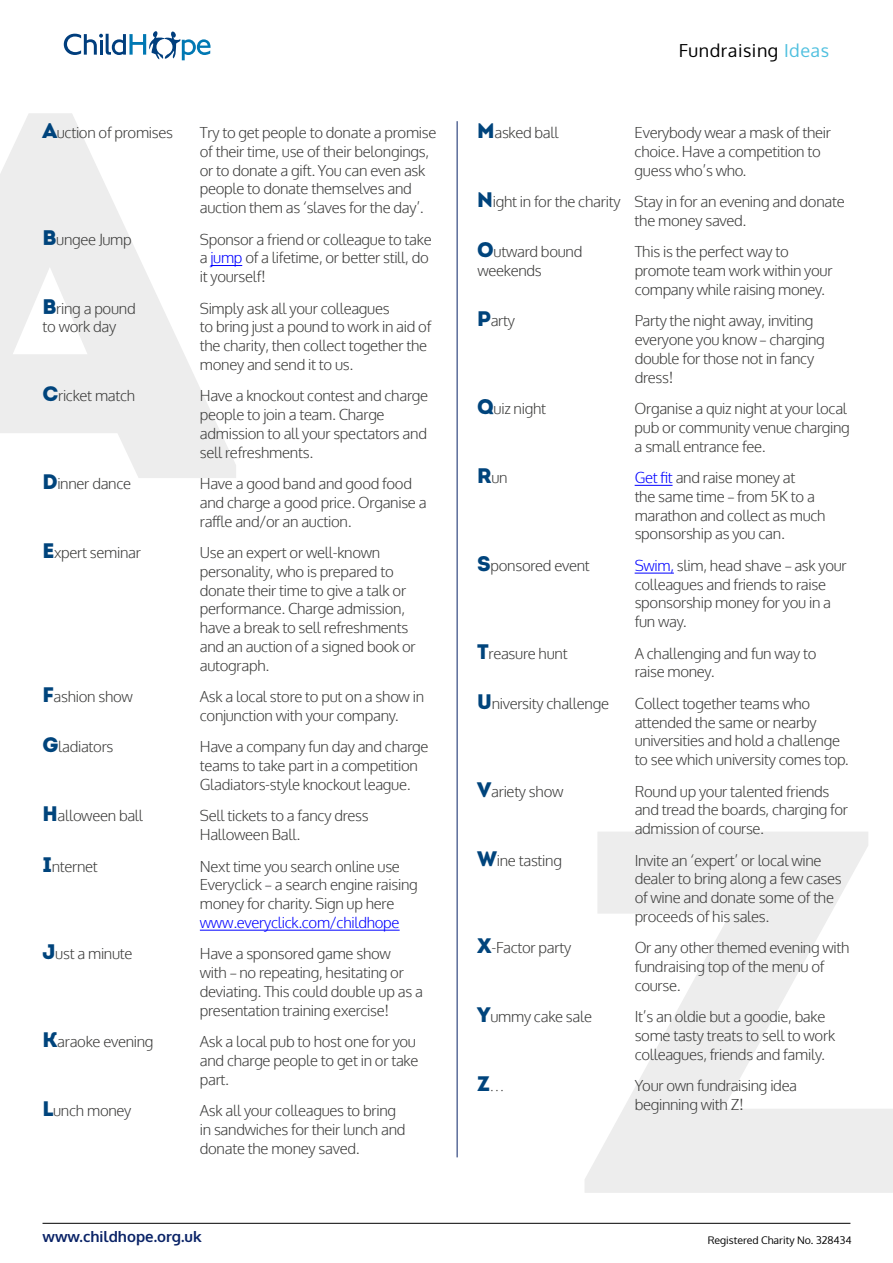
<style>
.page{position:relative;width:893px;height:1263px;background:#fff}
.page>*{position:absolute;margin:0;border:0;box-sizing:border-box;transform-origin:0 0}
.t1{font:900 21px "Intro";color:#00447c}
.t2{font:18px "Oxygen";letter-spacing:.03em;color:#000}
.t3{font:300 15px/18.8px "Oxygen";letter-spacing:-.02em;color:#3c3c3b}
.t4{font:300 15px "Oxygen";letter-spacing:-.02em;color:#00f}
.t5{font:700 15px "Oxygen";color:#0a2367}
.t6{font:10.5px "Oxygen";color:#000}
.s1{font-family:"Intro";font-weight:900;font-size:21px;color:#00447c}
.s2{color:#00f}
.s3{font-family:"Source Sans Pro"}
.s4{color:#50c0df}
.s5{font-family:"Source Sans Pro";font-weight:300;font-size:15px;color:#3c3c3b}
</style>
<div class="page">
<svg style="left:0;top:113px;width:236px;height:365px;fill:#ededed"></svg>
<svg style="left:585px;top:832px;width:308px;height:361px;fill:#ededed"></svg>
<hr style="left:211px;top:265px;width:31px;height:1px;background:#00f">
<hr style="left:200px;top:930px;width:200px;height:1px;background:#00f">
<hr style="left:635px;top:485px;width:38px;height:1px;background:#00f">
<hr style="left:635px;top:573px;width:39px;height:1px;background:#00f">
<hr style="left:457px;top:121px;width:1px;height:1036px;background:#0a2367">
<hr style="left:43px;top:1223px;width:807px;height:1px;background:#000">
<svg style="left:64px;top:31px;width:147px;height:29px"></svg>
<p class="t3" style="left:43px;top:124px;width:132px"><span class="s1">A</span>uction of promises</p>
<p class="t3" style="left:200px;top:124px;width:238px">Try to get people to donate a promise of their time, use of their belongings, or to donate a gift. You can even ask people to donate themselves and auction them as ‘slaves for the day’.</p>
<p class="t3" style="left:43px;top:230px;width:91px"><span class="s1">B</span>ungee Jump</p>
<p class="t3" style="left:200px;top:230px;width:233px">Sponsor a friend or colleague to take a <span class="s2">jump</span> of a lifetime, or better still, do it yourself!</p>
<p class="t3" style="left:43px;top:299px;width:95px"><span class="s1">B</span>ring a pound</p>
<p class="t3" style="left:200px;top:299px;width:191px">Simply ask all your colleagues</p>
<p class="t3" style="left:43px;top:318px;width:75px">to work day</p>
<p class="t3" style="left:200px;top:318px;width:233px">to bring just a pound to work in aid of the charity, then collect together the money and send it to us.</p>
<p class="t3" style="left:43px;top:387px;width:94px"><span class="s1">C</span>ricket match</p>
<p class="t3" style="left:200px;top:387px;width:230px">Have a knockout contest and charge people to join a team. Charge admission to all your spectators and sell refreshments.</p>
<p class="t3" style="left:43px;top:475px;width:90px"><span class="s1">D</span>inner dance</p>
<p class="t3" style="left:200px;top:475px;width:228px">Have a good band and good food and charge a good price. Organise a raffle and/or an auction.</p>
<p class="t3" style="left:43px;top:544px;width:100px"><span class="s1">E</span>xpert seminar</p>
<p class="t3" style="left:200px;top:544px;width:218px">Use an expert or well-known personality, who is prepared to donate their time to give a talk or performance. Charge admission, have a break to sell refreshments and an auction of a signed book or autograph.</p>
<p class="t3" style="left:43px;top:688px;width:92px"><span class="s1">F</span>ashion show</p>
<p class="t3" style="left:200px;top:688px;width:226px">Ask a local store to put on a show in conjunction with your company.</p>
<p class="t3" style="left:43px;top:738px;width:72px"><span class="s1">G</span>ladiators</p>
<p class="t3" style="left:200px;top:738px;width:230px">Have a company fun day and charge teams to take part in a competition<br>Gladiators-style knockout league.</p>
<p class="t3" style="left:43px;top:807px;width:102px"><span class="s1">H</span>alloween ball</p>
<p class="t3" style="left:200px;top:807px;width:170px">Sell tickets to a fancy dress<br>Halloween Ball.</p>
<p class="t3" style="left:43px;top:857px;width:57px"><span class="s1">I</span>nternet</p>
<p class="t3" style="left:200px;top:857px;width:219px">Next time you search online use<br>Everyclick <span class="s3">–</span> a search engine raising money for charity. Sign up here</p>
<p class="t4" style="left:200px;top:913px;width:201px">www.everyclick.com/childhope</p>
<p class="t3" style="left:43px;top:945px;width:92px"><span class="s1">J</span>ust a minute</p>
<p class="t3" style="left:200px;top:945px;width:225px">Have a sponsored game show<br>with <span class="s3">–</span> no repeating, hesitating or deviating. This could double up as a presentation training exercise!</p>
<p class="t3" style="left:43px;top:1033px;width:113px"><span class="s1">K</span>araoke evening</p>
<p class="t3" style="left:200px;top:1033px;width:220px">Ask a local pub to host one for you and charge people to get in or take part.</p>
<p class="t3" style="left:43px;top:1102px;width:90px"><span class="s1">L</span>unch money</p>
<p class="t3" style="left:200px;top:1102px;width:207px">Ask all your colleagues to bring in sandwiches for their lunch and donate the money saved.</p>
<p class="t2" style="left:679px;top:38px;width:152px">Fundraising <span class="s4">Ideas</span></p>
<p class="t3" style="left:477px;top:124px;width:83px"><span class="s1">M</span>asked ball</p>
<p class="t3" style="left:635px;top:124px;width:198px">Everybody wear a mask of their choice. Have a competition to guess who’s who.</p>
<p class="t3" style="left:635px;top:193px;width:212px;text-indent:-157px"><span class="s1">N</span>ight in for the charity Stay in for an evening and donate the money saved.</p>
<p class="t3" style="left:477px;top:243px;width:107px"><span class="s1">O</span>utward bound</p>
<p class="t3" style="left:635px;top:243px;width:156px">This is the perfect way to</p>
<p class="t3" style="left:477px;top:262px;width:66px">weekends</p>
<p class="t3" style="left:635px;top:262px;width:199px">promote team work within your company while raising money.</p>
<p class="t3" style="left:477px;top:312px;width:39px"><span class="s1">P</span>arty</p>
<p class="t3" style="left:635px;top:312px;width:192px">Party the night away, inviting everyone you know <span class="s3">–</span> charging double for those not in fancy dress!</p>
<p class="t3" style="left:477px;top:400px;width:70px"><span class="s1">Q</span>uiz night</p>
<p class="t3" style="left:635px;top:400px;width:217px">Organise a quiz night at your local pub or community venue charging a small entrance fee.</p>
<p class="t3" style="left:477px;top:469px;width:32px"><span class="s1">R</span>un</p>
<p class="t3" style="left:635px;top:469px;width:193px"><span class="s2">Get fit</span> and raise money at<br>the same time <span class="s3">–</span> from 5K to a marathon and collect as much sponsorship as you can.</p>
<p class="t3" style="left:477px;top:556px;width:114px"><span class="s1">S</span>ponsored event</p>
<p class="t3" style="left:635px;top:556px;width:214px"><span class="s2">Swim,</span> slim, head shave <span class="s3">–</span> ask your colleagues and friends to raise sponsorship money for you in a fun way.</p>
<p class="t3" style="left:477px;top:644px;width:92px"><span class="s1">T</span>reasure hunt</p>
<p class="t3" style="left:635px;top:644px;width:183px">A challenging and fun way to raise money.</p>
<p class="t3" style="left:477px;top:694px;width:133px"><span class="s1">U</span>niversity challenge</p>
<p class="t3" style="left:635px;top:694px;width:215px">Collect together teams who attended the same or nearby universities and hold a challenge to see which university comes top.</p>
<p class="t3" style="left:477px;top:782px;width:88px"><span class="s1">V</span>ariety show</p>
<p class="t3" style="left:635px;top:782px;width:215px">Round up your talented friends and tread the boards, charging for admission of course.</p>
<p class="t3" style="left:477px;top:851px;width:86px"><span class="s1">W</span>ine tasting</p>
<p class="t3" style="left:635px;top:851px;width:209px">Invite an ‘expert’ or local wine dealer to bring along a few cases of wine and donate some of the proceeds of his sales.</p>
<p class="t3" style="left:477px;top:939px;width:95px"><span class="s1">X</span>-Factor party</p>
<p class="t3" style="left:635px;top:939px;width:216px">Or any other themed evening with fundraising top of the menu of course.</p>
<p class="t3" style="left:477px;top:1008px;width:116px"><span class="s1">Y</span>ummy cake sale</p>
<p class="t3" style="left:635px;top:1008px;width:202px">It’s an oldie but a goodie, bake some tasty treats to sell to work colleagues, friends and family.</p>
<h1 class="t1" style="left:477px;top:1070px;width:28px">Z<span class="s5">…</span></h1>
<p class="t3" style="left:635px;top:1077px;width:164px">Your own fundraising idea beginning with Z!</p>
<p class="t5" style="left:43px;top:1227px;width:161px">www.childhope.org.uk</p>
<p class="t6" style="left:708px;top:1233px;width:145px">Registered Charity No. 328434</p>
</div>
